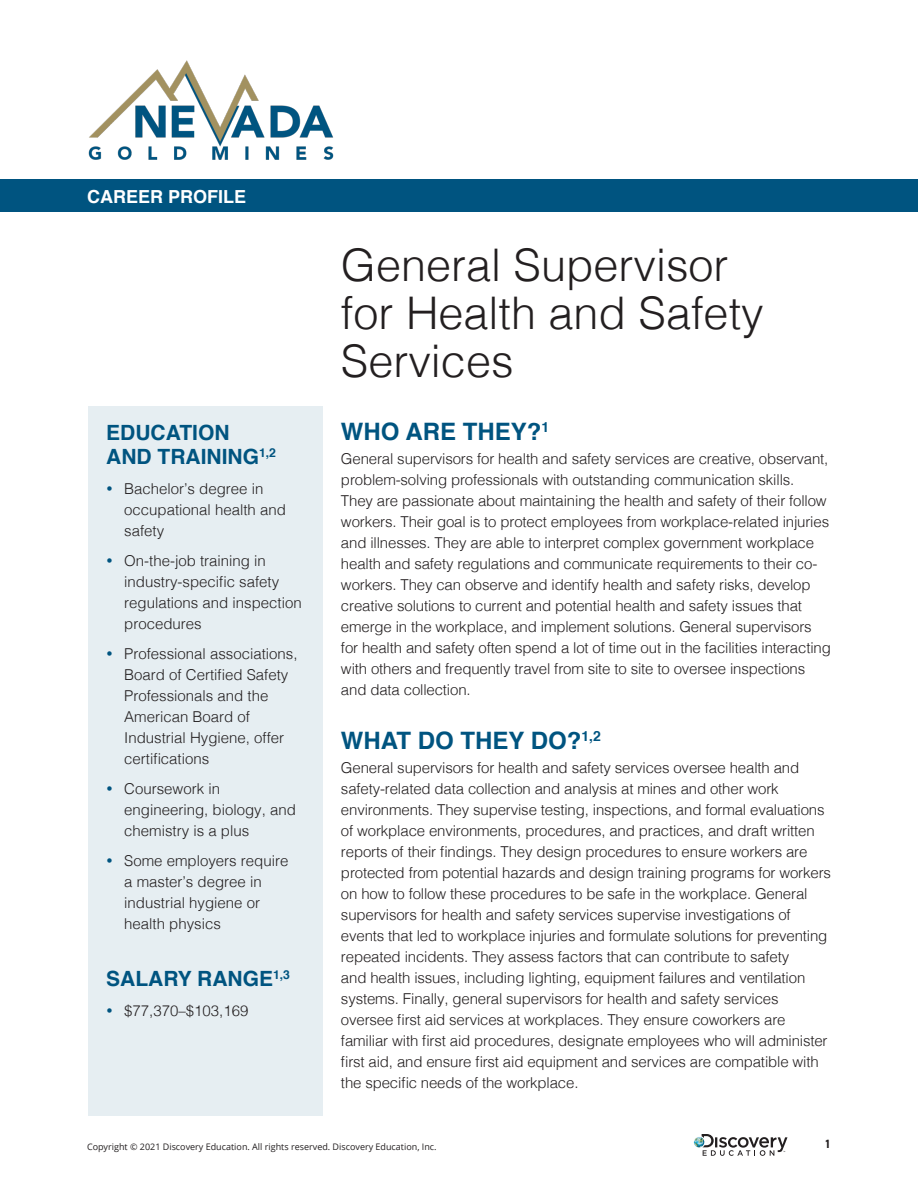
<style>
.page{position:relative;width:918px;height:1188px;background:#fff}
.page>*{position:absolute;margin:0;border:0;box-sizing:border-box;transform-origin:0 0}
.Body{font:300 45px/48px "Helvetica";color:#231f20}
.Subhead_1{font:700 24px "Helvetica";color:#005480}
.Subhead_box{font:700 21px/24px "Helvetica";color:#005480}
.t1{font:700 18px "Helvetica";color:#fff}
.Body_last_line{font:300 15px/21px "Helvetica";letter-spacing:-.01em;color:#231f20}
.t2{font:700 12px "DIN2014";color:#231f20}
.t3{font:9px "Open Sans";color:#231f20}
</style>
<div class="page">
<svg style="left:694px;top:1134px;width:94px;height:22px"></svg>
<div style="left:0;top:179px;width:918px;height:33px;background:#005480"></div>
<img style="left:88px;top:60px;width:246px;height:100px">
<div style="left:88px;top:406px;width:234px;height:710px;background:#e6eef2"></div>
<p class="t1" style="left:87px;top:183px;width:161px">CAREER PROFILE</p>
<p class="Subhead_box" style="left:106px;top:421px;width:171px">EDUCATION<br>AND TRAINING<sup>1,2</sup></p>
<p class="Body_last_line" style="left:124px;top:477px;width:163px">Bachelor’s degree in occupational health and safety</p>
<p class="Body_last_line" style="left:124px;top:549px;width:179px">On-the-job training in industry-specific safety regulations and inspection procedures</p>
<p class="Body_last_line" style="left:124px;top:642px;width:175px">Professional associations,<br>Board of Certified Safety<br>Professionals and the<br>American Board of<br>Industrial Hygiene, offer certifications</p>
<p class="Body_last_line" style="left:124px;top:777px;width:173px">Coursework in engineering, biology, and chemistry is a plus</p>
<p class="Body_last_line" style="left:124px;top:849px;width:166px">Some employers require a master’s degree in industrial hygiene or health physics</p>
<p class="Subhead_box" style="left:106px;top:967px;width:185px">SALARY RANGE<sup>1,3</sup></p>
<p class="Body_last_line" style="left:124px;top:999px;width:126px">$77,370–$103,169</p>
<p class="Body" style="left:341px;top:238px;width:424px">General Supervisor for Health and Safety<br>Services</p>
<p class="Subhead_1" style="left:341px;top:412px;width:210px">WHO ARE THEY?<sup>1</sup></p>
<p class="Body_last_line" style="left:341px;top:447px;width:491px">General supervisors for health and safety services are creative, observant, problem-solving professionals with outstanding communication skills.<br>They are passionate about maintaining the health and safety of their follow workers. Their goal is to protect employees from workplace-related injuries and illnesses. They are able to interpret complex government workplace health and safety regulations and communicate requirements to their co&shy;workers. They can observe and identify health and safety risks, develop creative solutions to current and potential health and safety issues that emerge in the workplace, and implement solutions. General supervisors for health and safety often spend a lot of time out in the facilities interacting with others and frequently travel from site to site to oversee inspections and data collection.</p>
<p class="Subhead_1" style="left:341px;top:721px;width:261px">WHAT DO THEY DO?<sup>1,2</sup></p>
<p class="Body_last_line" style="left:341px;top:756px;width:492px">General supervisors for health and safety services oversee health and safety-related data collection and analysis at mines and other work environments. They supervise testing, inspections, and formal evaluations of workplace environments, procedures, and practices, and draft written reports of their findings. They design procedures to ensure workers are protected from potential hazards and design training programs for workers on how to follow these procedures to be safe in the workplace. General supervisors for health and safety services supervise investigations of events that led to workplace injuries and formulate solutions for preventing repeated incidents. They assess factors that can contribute to safety<br>and health issues, including lighting, equipment failures and ventilation systems. Finally, general supervisors for health and safety services oversee first aid services at workplaces. They ensure coworkers are familiar with first aid procedures, designate employees who will administer first aid, and ensure first aid equipment and services are compatible with the specific needs of the workplace.</p>
<p class="t3" style="left:87px;top:1141px;width:351px">Copyright © 2021 Discovery Education. All rights reserved. Discovery Education, Inc.</p>
<p class="t2" style="left:825px;top:1136px;width:8px">1</p>
</div>
